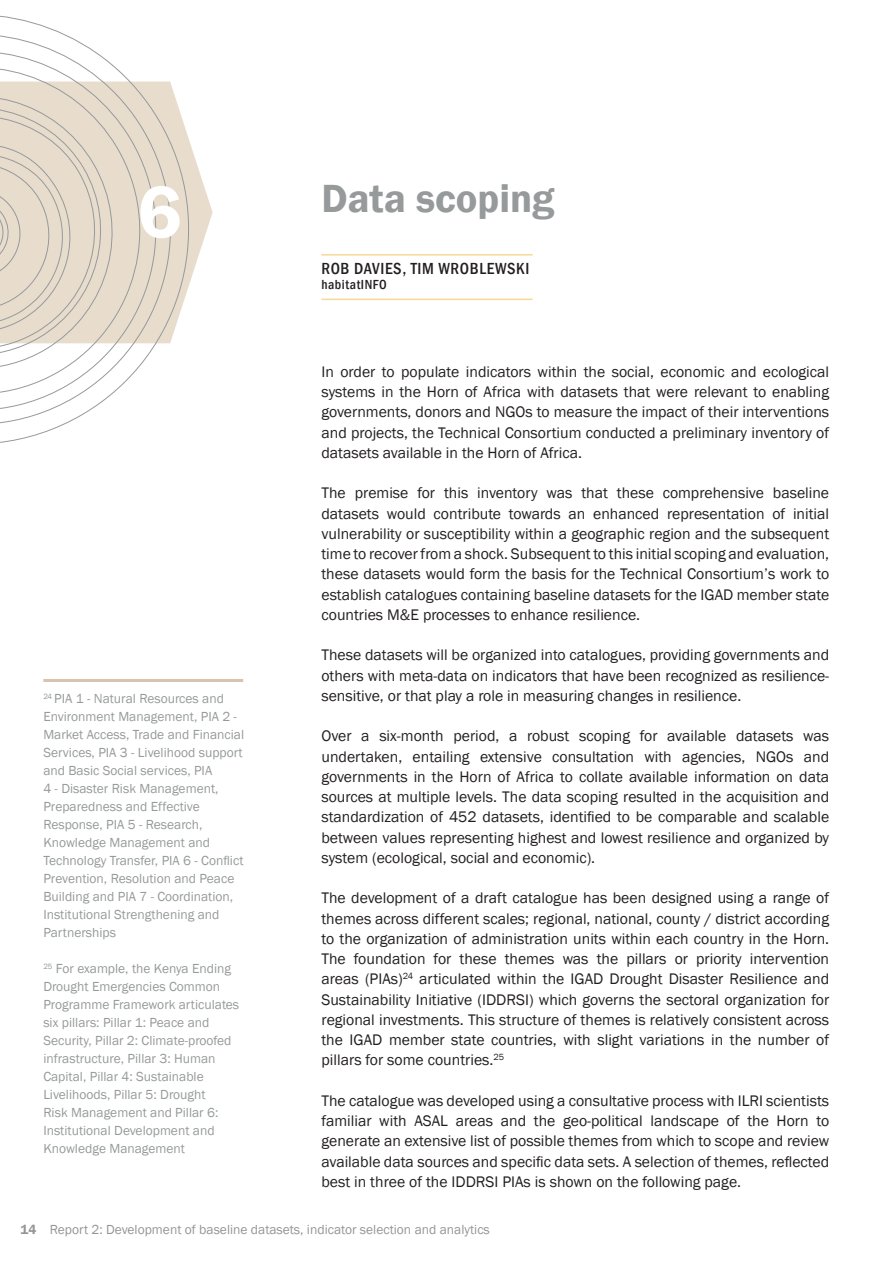
<style>
.page{position:relative;width:893px;height:1263px;background:#fff}
.page>*{position:absolute;margin:0;border:0;box-sizing:border-box;transform-origin:0 0}
.t1{font:600 76.2px "Franklin Gothic";color:#fff}
.t2{font:600 40.35px "Franklin Gothic";color:#969a9b}
.t3{font:500 condensed 16.5px "Franklin Gothic";letter-spacing:.04em;color:#231f20}
.t4{font:15.75px/20.2px "Franklin Gothic";color:#231f20;text-align:justify}
.t5{font:13.5px/18px "Franklin Gothic";color:#969a9b}
.t6{font:13.5px "Franklin Gothic";color:#939598}
.t7{font:500 condensed 13.5px "Franklin Gothic";letter-spacing:.04em;color:#231f20}
.s1{font-weight:600}
</style>
<div class="page">
<svg style="left:0;top:15px;width:213px;height:428px"></svg>
<svg style="left:0;top:78px;width:132px;height:297px;background:#e5dbcf"></svg>
<hr style="left:43px;top:679px;width:200px;height:3px;background:#d8c4ac">
<hr style="left:321px;top:254px;width:212px;height:2px;background:#f7d895">
<hr style="left:321px;top:299px;width:212px;height:1px;background:#f7d895">
<h1 class="t1" style="left:137px;top:165px;width:46px">6</h1>
<h2 class="t2" style="left:321px;top:174px;width:235px">Data scoping</h2>
<p class="t5" style="left:43px;top:690px;width:202px"><sup>24</sup> PIA 1 - Natural Resources and<br>Environment Management, PIA 2 -<br>Market Access, Trade and Financial<br>Services, PIA 3 - Livelihood support and Basic Social services, PIA<br>4 - Disaster Risk Management,<br>Preparedness and Effective<br>Response, PIA 5 - Research,<br>Knowledge Management and<br>Technology Transfer, PIA 6 - Conflict<br>Prevention, Resolution and Peace<br>Building and PIA 7 - Coordination,<br>Institutional Strengthening and<br>Partnerships</p>
<p class="t5" style="left:43px;top:960px;width:197px"><sup>25</sup> For example, the Kenya Ending<br>Drought Emergencies Common<br>Programme Framework articulates six pillars: Pillar 1: Peace and<br>Security, Pillar 2: Climate-proofed infrastructure, Pillar 3: Human<br>Capital, Pillar 4: Sustainable<br>Livelihoods, Pillar 5: Drought<br>Risk Management and Pillar 6:<br>Institutional Development and<br>Knowledge Management</p>
<p class="t3" style="left:321px;top:258px;width:209px">ROB DAVIES, TIM WROBLEWSKI</p>
<p class="t7" style="left:321px;top:276px;width:67px">habitatINFO</p>
<p class="t4" style="left:321px;top:362px;width:509px">In order to populate indicators within the social, economic and ecological systems in the Horn of Africa with datasets that were relevant to enabling governments, donors and NGOs to measure the impact of their interventions and projects, the Technical Consortium conducted a preliminary inventory of datasets available in the Horn of Africa.</p>
<p class="t4" style="left:321px;top:483px;width:509px">The premise for this inventory was that these comprehensive baseline datasets would contribute towards an enhanced representation of initial vulnerability or susceptibility within a geographic region and the subsequent time to recover from a shock. Subsequent to this initial scoping and evaluation, these datasets would form the basis for the Technical Consortium’s work to establish catalogues containing baseline datasets for the IGAD member state countries M&amp;E processes to enhance resilience.</p>
<p class="t4" style="left:321px;top:645px;width:509px">These datasets will be organized into catalogues, providing governments and others with meta-data on indicators that have been recognized as resilience&shy;sensitive, or that play a role in measuring changes in resilience.</p>
<p class="t4" style="left:321px;top:726px;width:509px">Over a six-month period, a robust scoping for available datasets was undertaken, entailing extensive consultation with agencies, NGOs and governments in the Horn of Africa to collate available information on data sources at multiple levels. The data scoping resulted in the acquisition and standardization of 452 datasets, identified to be comparable and scalable between values representing highest and lowest resilience and organized by system (ecological, social and economic).</p>
<p class="t4" style="left:321px;top:888px;width:509px">The development of a draft catalogue has been designed using a range of themes across different scales; regional, national, county / district according to the organization of administration units within each country in the Horn.<br>The foundation for these themes was the pillars or priority intervention areas (PIAs)<sup>24</sup> articulated within the IGAD Drought Disaster Resilience and Sustainability Initiative (IDDRSI) which governs the sectoral organization for regional investments. This structure of themes is relatively consistent across the IGAD member state countries, with slight variations in the number of pillars for some countries.<sup>25</sup></p>
<p class="t4" style="left:321px;top:1091px;width:509px">The catalogue was developed using a consultative process with ILRI scientists familiar with ASAL areas and the geo-political landscape of the Horn to generate an extensive list of possible themes from which to scope and review available data sources and specific data sets. A selection of themes, reflected best in three of the IDDRSI PIAs is shown on the following page.</p>
<p class="t6" style="left:20px;top:1221px;width:471px"><span class="s1">14</span> Report 2: Development of baseline datasets, indicator selection and analytics</p>
</div>
